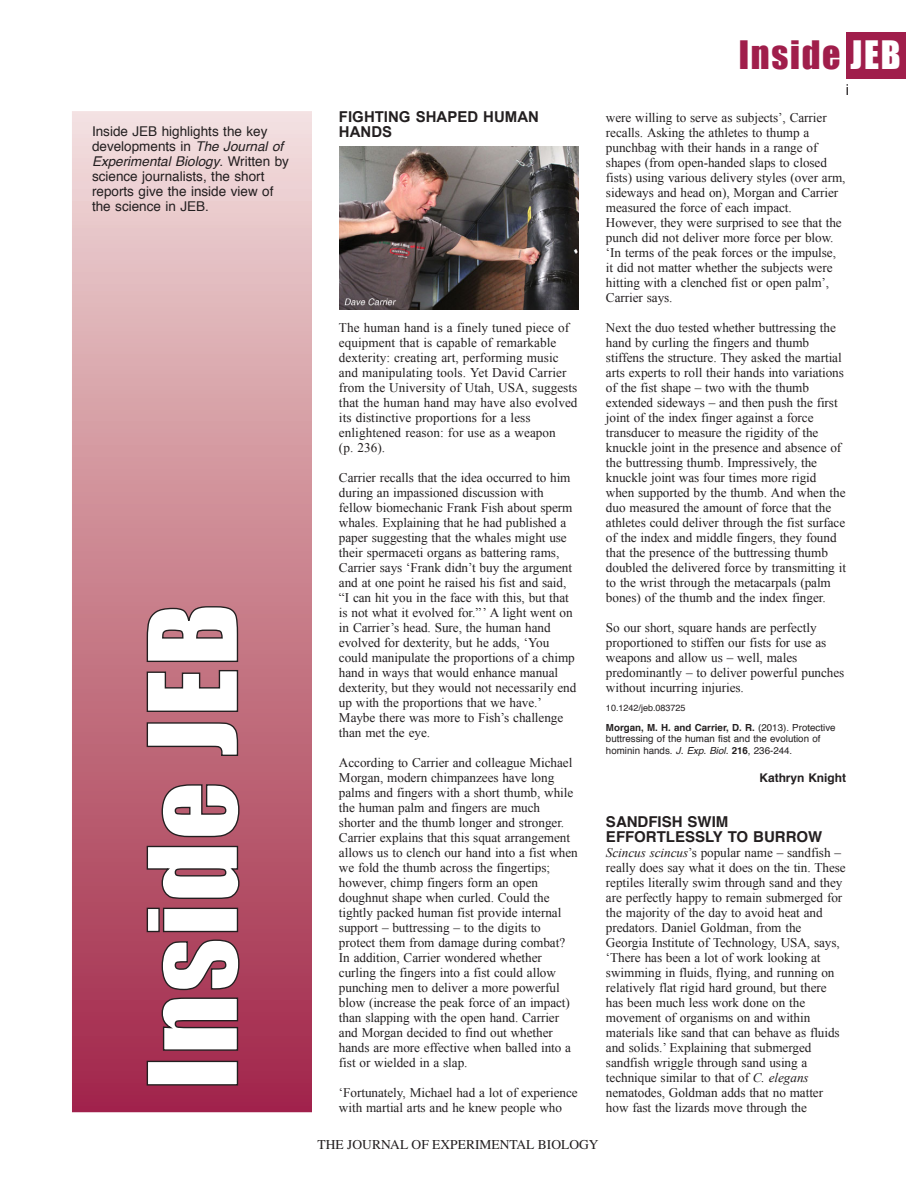
<style>
.page{position:relative;width:918px;height:1188px;background:#fff}
.page>*{position:absolute;margin:0;border:0;box-sizing:border-box;transform-origin:0 0}
.t1{font:114px "Impact";letter-spacing:.025em;color:#fff}
.t2{font:36px "Impact";letter-spacing:.05em;color:#a01e4b}
.t3{font:700 15px/15px "Helvetica";color:#231f20}
.t4{font:700 15px/15px "Arial";color:#231f20}
.t5{font:15px "Helvetica";color:#231f20}
.t6{font:13.5px/15px "Helvetica";color:#231f20}
.t7{font:13.5px "Times";color:#231f20}
.t8{font:13.2px/15px "Times New Roman";letter-spacing:-.005em;color:#231f20}
.t9{font:700 12px "Helvetica";letter-spacing:-.005em;color:#231f20}
.t10{font:9.75px/11.2px "Helvetica";color:#231f20}
.t11{font:9px "Helvetica";color:#231f20}
.s1{font-style:italic}
.s2{color:#fff}
.s3{font-weight:700}
</style>
<div class="page">
<div style="left:846px;top:32px;width:60px;height:46px;background:#a01e4b"></div>
<div style="left:72px;top:111px;width:240px;height:1001px;background:linear-gradient(to bottom,#f1dcd8,#a02444)"></div>
<img style="left:339px;top:147px;width:240px;height:163px">
<p class="t6" style="left:92px;top:125px;width:199px">Inside JEB highlights the key developments in <span class="s1">The Journal of<br>Experimental Biology</span>. Written by science journalists, the short reports give the inside view of the science in JEB.</p>
<h1 class="t1" style="left:123px;top:1090px;width:488px;rotate:-90deg">Inside JEB</h1>
<p class="t4" style="left:339px;top:110px;width:201px">FIGHTING SHAPED HUMAN<br>HANDS</p>
<p class="t8" style="left:339px;top:320px;width:240px">The human hand is a finely tuned piece of equipment that is capable of remarkable dexterity: creating art, performing music and manipulating tools. Yet David Carrier from the University of Utah, USA, suggests that the human hand may have also evolved its distinctive proportions for a less enlightened reason: for use as a weapon<br>(p. 236).</p>
<p class="t8" style="left:339px;top:470px;width:239px">Carrier recalls that the idea occurred to him during an impassioned discussion with fellow biomechanic Frank Fish about sperm whales. Explaining that he had published a paper suggesting that the whales might use their spermaceti organs as battering rams, Carrier says ‘Frank didn’t buy the argument and at one point he raised his fist and said, “I can hit you in the face with this, but that is not what it evolved for.”’ A light went on in Carrier’s head. Sure, the human hand evolved for dexterity, but he adds, ‘You could manipulate the proportions of a chimp hand in ways that would enhance manual dexterity, but they would not necessarily end up with the proportions that we have.’ Maybe there was more to Fish’s challenge than met the eye.</p>
<p class="t8" style="left:339px;top:755px;width:240px">According to Carrier and colleague Michael Morgan, modern chimpanzees have long palms and fingers with a short thumb, while the human palm and fingers are much shorter and the thumb longer and stronger.<br>Carrier explains that this squat arrangement allows us to clench our hand into a fist when we fold the thumb across the fingertips; however, chimp fingers form an open doughnut shape when curled. Could the tightly packed human fist provide internal support – buttressing – to the digits to protect them from damage during combat?<br>In addition, Carrier wondered whether curling the fingers into a fist could allow punching men to deliver a more powerful blow (increase the peak force of an impact) than slapping with the open hand. Carrier and Morgan decided to find out whether hands are more effective when balled into a fist or wielded in a slap.</p>
<p class="t8" style="left:339px;top:1085px;width:240px">‘Fortunately, Michael had a lot of experience with martial arts and he knew people who</p>
<h2 class="t2" style="left:739px;top:33px;width:163px">Inside <span class="s2">JEB</span></h2>
<p class="t5" style="left:846px;top:83px;width:5px">i</p>
<p class="t8" style="left:606px;top:110px;width:241px">were willing to serve as subjects’, Carrier recalls. Asking the athletes to thump a punchbag with their hands in a range of shapes (from open-handed slaps to closed fists) using various delivery styles (over arm, sideways and head on), Morgan and Carrier measured the force of each impact.<br>However, they were surprised to see that the punch did not deliver more force per blow. ‘In terms of the peak forces or the impulse, it did not matter whether the subjects were hitting with a clenched fist or open palm’, Carrier says.</p>
<p class="t8" style="left:606px;top:320px;width:242px">Next the duo tested whether buttressing the hand by curling the fingers and thumb stiffens the structure. They asked the martial arts experts to roll their hands into variations of the fist shape – two with the thumb extended sideways – and then push the first joint of the index finger against a force transducer to measure the rigidity of the knuckle joint in the presence and absence of the buttressing thumb. Impressively, the knuckle joint was four times more rigid when supported by the thumb. And when the duo measured the amount of force that the athletes could deliver through the fist surface of the index and middle fingers, they found that the presence of the buttressing thumb doubled the delivered force by transmitting it to the wrist through the metacarpals (palm bones) of the thumb and the index finger.</p>
<p class="t8" style="left:606px;top:620px;width:240px">So our short, square hands are perfectly proportioned to stiffen our fists for use as weapons and allow us – well, males predominantly – to deliver powerful punches without incurring injuries.</p>
<p class="t11" style="left:606px;top:704px;width:81px">10.1242/jeb.083725</p>
<p class="t10" style="left:606px;top:723px;width:231px"><span class="s3">Morgan, M. H. and Carrier, D. R.</span> (2013). Protective buttressing of the human fist and the evolution of hominin hands. <span class="s1">J. Exp. Biol.</span> <span class="s3">216</span>, 236-244.</p>
<p class="t9" style="left:760px;top:773px;width:88px">Kathryn Knight</p>
<p class="t3" style="left:606px;top:816px;width:218px">SANDFISH SWIM<br>EFFORTLESSLY TO BURROW</p>
<p class="t8" style="left:606px;top:845px;width:241px"><span class="s1">Scincus scincus</span>’s popular name – sandfish – really does say what it does on the tin. These reptiles literally swim through sand and they are perfectly happy to remain submerged for the majority of the day to avoid heat and predators. Daniel Goldman, from the Georgia Institute of Technology, USA, says, ‘There has been a lot of work looking at swimming in fluids, flying, and running on relatively flat rigid hard ground, but there has been much less work done on the movement of organisms on and within materials like sand that can behave as fluids and solids.’ Explaining that submerged sandfish wriggle through sand using a technique similar to that of <span class="s1">C. elegans </span>nematodes, Goldman adds that no matter how fast the lizards move through the</p>
<p class="t7" style="left:318px;top:1137px;width:282px">THE JOURNAL OF EXPERIMENTAL BIOLOGY</p>
</div>
